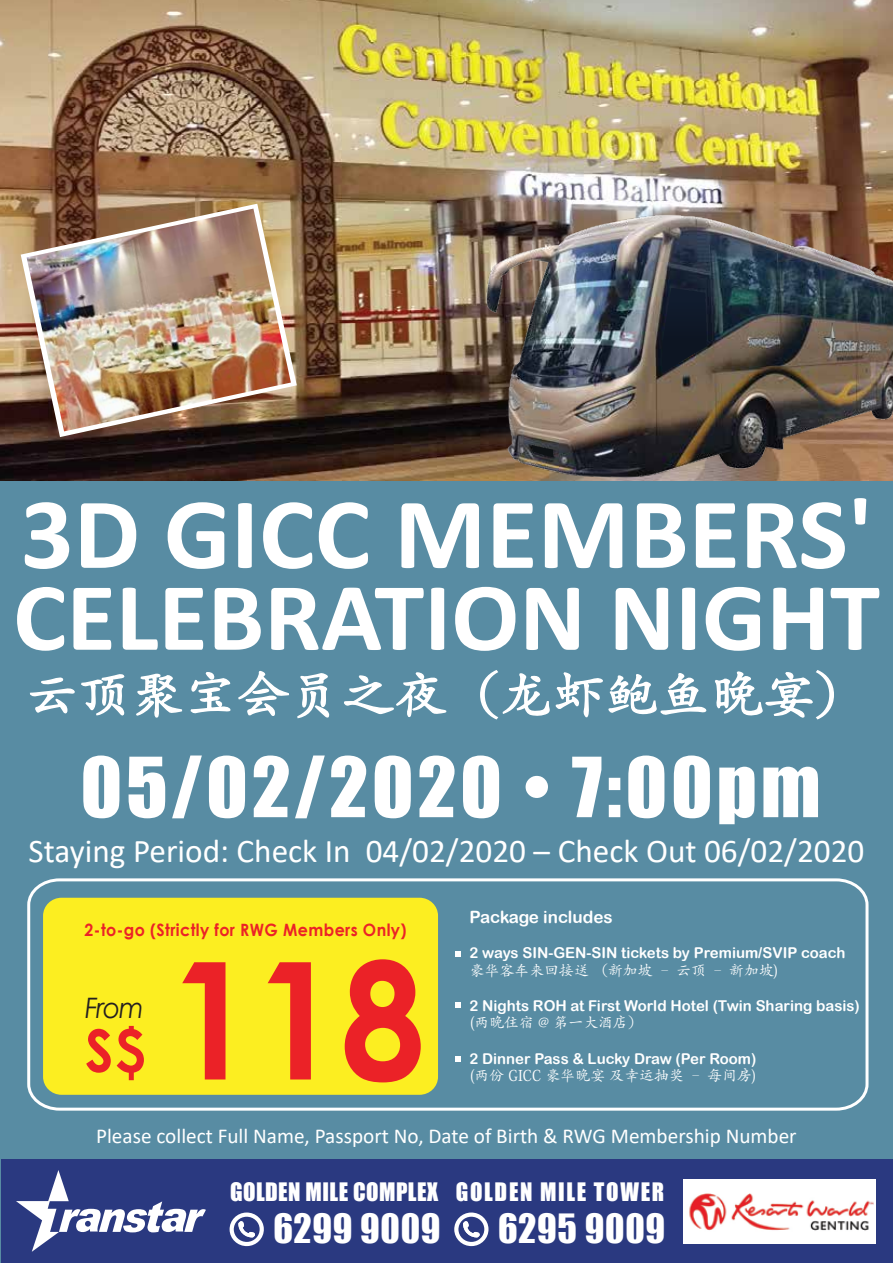
<style>
.page{position:relative;width:893px;height:1263px;background:#fff}
.page>*{position:absolute;margin:0;border:0;box-sizing:border-box;transform-origin:0 0}
.t1{font:700 163.2px "Century Gothic";color:#eb2227;scale:.93 1}
.t2{font:700 102px "Calibri";color:#fff}
.t3{font:700 97.8px "Calibri";color:#fff}
.t4{font:76.5px "Impact";letter-spacing:.05em;color:#fff}
.t5{font:700 58.2px "Century Gothic";color:#eb2227;scale:.93 1}
.t6{font:51px "Adobe Kaiti Std";color:#fff}
.t7{font:37.05px "Impact";letter-spacing:.02em;color:#fff}
.t8{font:33.15px "Calibri";color:#fff}
.t9{font:italic 28.2px "Century Gothic";color:#231f20;scale:.93 1}
.t10{font:23.4px "Impact";letter-spacing:.02em;color:#fff}
.t11{font:23.4px "Impact";letter-spacing:.075em;color:#fff}
.t12{font:21.3px "Calibri";color:#fff}
.t13{font:700 16.95px "Century Gothic";letter-spacing:.025em;color:#eb2227;scale:.93 1}
.t14{font:16.95px "Arial Rounded MT Bold";color:#fff}
.t15{font:15px "Arial Rounded MT Bold";color:#fff}
.t16{font:15px "Adobe Kaiti Std";color:#fff}
</style>
<div class="page">
<img style="left:0;top:0;width:893px;height:482px">
<div style="left:0;top:482px;width:893px;height:781px;background:#588ca3"></div>
<svg style="left:27px;top:878px;width:842px;height:233px"></svg>
<div style="left:43px;top:898px;width:395px;height:197px;background:#fcee21;border-radius:18px"></div>
<svg style="left:30px;top:674px;width:95px;height:42px"></svg>
<svg style="left:136px;top:674px;width:46px;height:43px"></svg>
<svg style="left:190px;top:672px;width:41px;height:42px"></svg>
<svg style="left:239px;top:671px;width:50px;height:45px"></svg>
<svg style="left:297px;top:673px;width:33px;height:46px"></svg>
<svg style="left:344px;top:672px;width:102px;height:45px"></svg>
<svg style="left:480px;top:670px;width:227px;height:50px"></svg>
<svg style="left:715px;top:670px;width:119px;height:50px"></svg>
<div style="left:1px;top:1160px;width:892px;height:103px;background:#2a3980"></div>
<img style="left:684px;top:1179px;width:191px;height:64px">
<svg style="left:16px;top:1170px;width:190px;height:82px"></svg>
<div style="left:229px;top:1212px;width:35px;height:34px;border:8px solid #fff;border-radius:50%"></div>
<svg style="left:234px;top:1216px;width:26px;height:26px"></svg>
<div style="left:454px;top:1212px;width:35px;height:34px;border:8px solid #fff;border-radius:50%"></div>
<svg style="left:458px;top:1216px;width:26px;height:26px"></svg>
<svg style="left:455px;top:951px;width:5px;height:6px"></svg>
<svg style="left:455px;top:1002px;width:5px;height:5px"></svg>
<svg style="left:455px;top:1056px;width:5px;height:5px"></svg>
<img style="left:438px;top:211px;width:455px;height:271px">
<svg style="left:662px;top:288px;width:45px;height:85px;background:#1d232e"></svg>
<svg style="left:531px;top:445px;width:23px;height:13px"></svg>
<img style="left:21px;top:204px;width:276px;height:233px">
<img style="left:27px;top:209px;width:264px;height:222px">
<h2 class="t2" style="left:20px;top:462px;width:854px">3D GICC MEMBERS'</h2>
<h3 class="t3" style="left:13px;top:548px;width:868px">CELEBRATION NIGHT</h3>
<h3 class="t6" style="left:25px;top:664px;width:844px">云顶聚宝会员之夜（龙虾鲍鱼晚宴）</h3>
<h3 class="t4" style="left:81px;top:728px;width:741px">05/02/2020 • 7:00pm</h3>
<h3 class="t8" style="left:29px;top:828px;width:837px">Staying Period: Check In 04/02/2020 – Check Out 06/02/2020</h3>
<p class="t13" style="left:85px;top:917px;width:348px">2-to-go (Strictly for RWG Members Only)</p>
<h3 class="t9" style="left:85px;top:988px;width:65px">From</h3>
<h3 class="t5" style="left:85px;top:1006px;width:66px">S$</h3>
<h1 class="t1" style="left:169px;top:896px;width:277px">118</h1>
<p class="t14" style="left:469px;top:907px;width:145px">Package includes</p>
<p class="t15" style="left:469px;top:944px;width:377px">2 ways SIN-GEN-SIN tickets by Premium/SVIP coach</p>
<p class="t16" style="left:469px;top:961px;width:311px">豪华客车来回接送 （新加坡 – 云顶 – 新加坡)</p>
<p class="t15" style="left:469px;top:997px;width:392px">2 Nights ROH at First World Hotel (Twin Sharing basis)</p>
<p class="t16" style="left:469px;top:1013px;width:175px">(两晚住宿 @ 第一大酒店）</p>
<p class="t15" style="left:469px;top:1049px;width:288px">2 Dinner Pass &amp; Lucky Draw (Per Room)</p>
<p class="t16" style="left:469px;top:1066px;width:289px">(两份 GICC 豪华晚宴 及幸运抽奖 – 每间房)</p>
<h3 class="t12" style="left:96px;top:1121px;width:702px">Please collect Full Name, Passport No, Date of Birth &amp; RWG Membership Number</h3>
<h3 class="t10" style="left:230px;top:1173px;width:210px">GOLDEN MILE COMPLEX</h3>
<h3 class="t7" style="left:273px;top:1200px;width:169px">6299 9009</h3>
<h3 class="t11" style="left:456px;top:1173px;width:210px">GOLDEN MILE TOWER</h3>
<h3 class="t7" style="left:498px;top:1200px;width:169px">6295 9009</h3>
</div>
